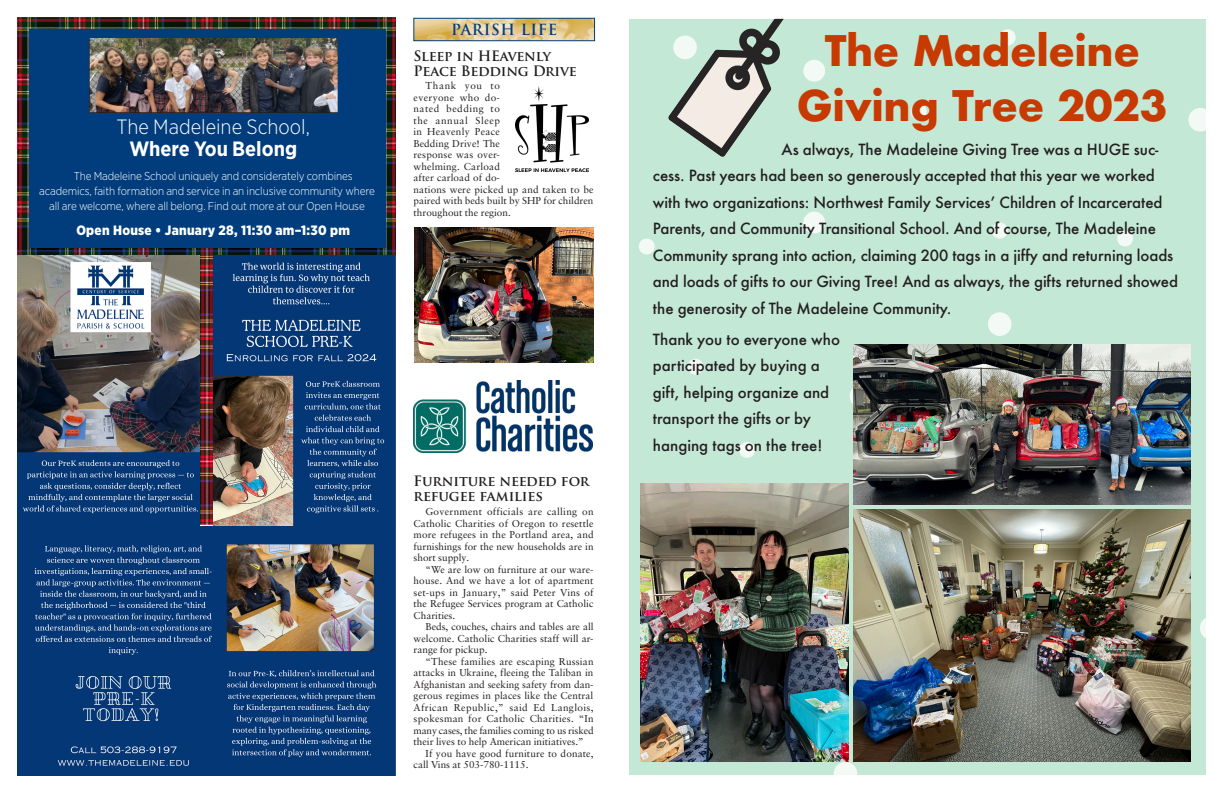
<style>
.page{position:relative;width:1224px;height:792px;background:#fff}
.page>*{position:absolute;margin:0;border:0;box-sizing:border-box;transform-origin:0 0}
._2-colum_headline_17{font:700 41px/55px "Futura";letter-spacing:-.01em;color:#c73a01;text-align:center}
.body_copy{font:300 20.7px "Gotham Narrow";color:#fff}
.body_copy-2{font:700 20.7px "Gotham Narrow";color:#fff}
.body_copy-3{font:500 15px/26.5px "Futura";letter-spacing:-.005em;color:#231f20}
.section_headers{font:700 15px "Trajan Pro";letter-spacing:.04em;color:#013d7d}
.article_head_trajan{font:700 14px/15px "Trajan Pro";letter-spacing:-.01em;color:#231f20}
.body_copy-4{font:900 13.5px "Gotham Narrow";letter-spacing:.02em;color:#fff}
.body_copy-5{font:300 11.4px "Gotham Narrow";letter-spacing:-.01em;color:#fff}
.body_copy-6{font:10px/11.5px "Sabon LT Pro";color:#231f20;text-align:justify}
</style>
<div class="page">
<img style="left:18px;top:18px;width:378px;height:506px">
<div style="left:630px;top:19px;width:576px;height:756px;background:#c4e8d6"></div>
<svg style="left:803px;top:212px;width:22px;height:21px"></svg>
<svg style="left:992px;top:223px;width:16px;height:15px"></svg>
<svg style="left:1000px;top:29px;width:16px;height:16px"></svg>
<svg style="left:803px;top:60px;width:22px;height:22px"></svg>
<svg style="left:1188px;top:108px;width:18px;height:24px"></svg>
<svg style="left:911px;top:104px;width:16px;height:16px"></svg>
<svg style="left:739px;top:442px;width:16px;height:16px"></svg>
<svg style="left:687px;top:359px;width:16px;height:16px"></svg>
<svg style="left:1117px;top:231px;width:16px;height:15px"></svg>
<svg style="left:639px;top:238px;width:16px;height:16px"></svg>
<svg style="left:988px;top:312px;width:24px;height:24px"></svg>
<svg style="left:1200px;top:618px;width:6px;height:20px"></svg>
<svg style="left:850px;top:388px;width:3px;height:16px"></svg>
<svg style="left:834px;top:762px;width:23px;height:13px"></svg>
<svg style="left:668px;top:19px;width:116px;height:138px"></svg>
<img style="left:640px;top:484px;width:208px;height:278px">
<img style="left:853px;top:345px;width:337px;height:160px">
<svg style="left:413px;top:18px;width:182px;height:23px;background:#cbb57a"></svg>
<div style="left:447px;top:18px;width:115px;height:24px;background:#fff;opacity:.75"></div>
<img style="left:214px;top:256px;width:182px;height:270px">
<img style="left:516px;top:86px;width:73px;height:86px">
<img style="left:415px;top:227px;width:179px;height:136px">
<img style="left:414px;top:380px;width:178px;height:72px">
<img style="left:853px;top:509px;width:337px;height:253px">
<img style="left:17px;top:526px;width:379px;height:249px">
<div style="left:29px;top:30px;width:356px;height:218px;background:#013d7d"></div>
<img style="left:89px;top:39px;width:248px;height:74px">
<img style="left:17px;top:256px;width:183px;height:270px">
<p class="body_copy" style="left:116px;top:114px;width:195px">The Madeleine School,</p>
<p class="body_copy-2" style="left:129px;top:135px;width:169px">Where You Belong</p>
<p class="body_copy-5" style="left:74px;top:169px;width:280px">The Madeleine School uniquely and considerately combines</p>
<p class="body_copy-5" style="left:39px;top:184px;width:337px">academics, faith formation and service in an inclusive community where</p>
<p class="body_copy-5" style="left:49px;top:199px;width:317px">all are welcome, where all belong. Find out more at our Open House</p>
<p class="body_copy-4" style="left:76px;top:221px;width:275px">Open House • January 28, 11:30 am–1:30 pm</p>
<p class="section_headers" style="left:451px;top:20px;width:108px">PARISH LIFE</p>
<p class="article_head_trajan" style="left:414px;top:48px;width:165px">Sleep in HEavenly<br>Peace Bedding Drive</p>
<p class="body_copy-6" style="left:414px;top:80px;width:181px;text-align:left;text-indent:12px">Thank you to<br>everyone who do-<br>nated bedding to<br>the annual Sleep<br>in Heavenly Peace<br>Bedding Drive! The<br>response was over-<br>whelming. Carload<br>after carload of do-<br>nations were picked up and taken to be paired with beds built by SHP for children throughout the region.</p>
<p class="article_head_trajan" style="left:414px;top:474px;width:177px">Furniture needed for refugee families</p>
<p class="body_copy-6" style="left:414px;top:506px;width:182px;text-indent:12px">Government officials are calling on Catholic Charities of Oregon to resettle more refugees in the Portland area, and furnishings for the new households are in short supply.</p>
<p class="body_copy-6" style="left:414px;top:563px;width:182px;text-indent:12px">“We are low on furniture at our ware&shy;house. And we have a lot of apartment set-ups in January,” said Peter Vins of the Refugee Services program at Catholic Charities.</p>
<p class="body_copy-6" style="left:414px;top:621px;width:182px;text-indent:12px">Beds, couches, chairs and tables are all welcome. Catholic Charities staff will ar&shy;range for pickup.</p>
<p class="body_copy-6" style="left:414px;top:655px;width:182px;text-indent:12px">“These families are escaping Russian attacks in Ukraine, fleeing the Taliban in Afghanistan and seeking safety from dan&shy;gerous regimes in places like the Central African Republic,” said Ed Langlois, spokesman for Catholic Charities. “In many cases, the families coming to us risked their lives to help American initiatives.”</p>
<p class="body_copy-6" style="left:414px;top:747px;width:182px;text-indent:12px">If you have good furniture to donate, call Vins at 503-780-1115.</p>
<p class="_2-colum_headline_17" style="left:797px;top:23px;width:372px">The Madeleine<br>Giving Tree 2023</p>
<p class="body_copy-3" style="left:653px;top:136px;width:527px;text-indent:129px">As always, The Madeleine Giving Tree was a HUGE suc&shy;cess. Past years had been so generously accepted that this year we worked with two organizations: Northwest Family Services’ Children of Incarcerated Parents, and Community Transitional School. And of course, The Madeleine Community sprang into action, claiming 200 tags in a jiffy and returning loads and loads of gifts to our Giving Tree! And as always, the gifts returned showed the generosity of The Madeleine Community.</p>
<p class="body_copy-3" style="left:653px;top:326px;width:189px">Thank you to everyone who participated by buying a gift, helping organize and transport the gifts or by hanging tags on the tree!</p>
</div>
